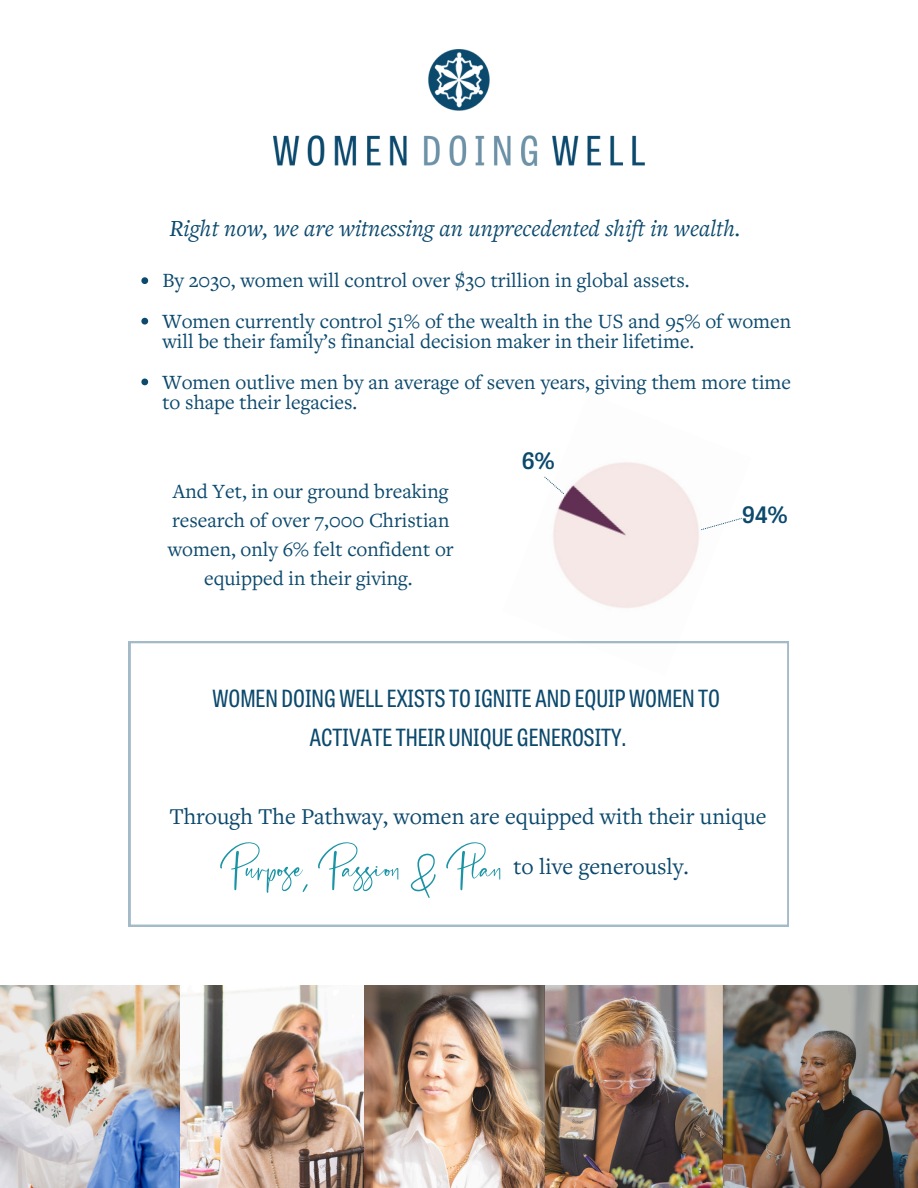
<style>
.page{position:relative;width:918px;height:1188px;background:#fff}
.page>*{position:absolute;margin:0;border:0;box-sizing:border-box;transform-origin:0 0}
.t1{font:67.8px "Hublland";color:#1a94a5}
.t2{font:italic 24px "Freight Text Pro";color:#0b496d}
.t3{font:23.55px/38.2px "Tablet Gothic Condensed";color:#0b496d;text-align:center}
.t4{font:23.55px "Freight Text Pro";color:#0b496d}
.t5{font:23.55px "Freight Text Pro";color:#1a94a5}
.t6{font:600 22.65px "Tablet Gothic";color:#0b496d}
.t7{font:21px/29.2px "Freight Text Pro";color:#0b496d}
.s1{color:#0b496d}
</style>
<div class="page">
<img style="left:372px;top:986px;width:546px;height:202px">
<img style="left:180px;top:986px;width:192px;height:202px">
<img style="left:273px;top:50px;width:371px;height:116px">
<img style="left:544px;top:462px;width:198px;height:146px">
<svg style="left:544px;top:477px;width:20px;height:17px"></svg>
<svg style="left:701px;top:518px;width:41px;height:12px"></svg>
<svg style="left:129px;top:641px;width:660px;height:286px"></svg>
<img style="left:0;top:986px;width:180px;height:202px">
<div style="left:227px;top:837px;width:283px;height:55px;background:#fff"></div>
<svg style="left:141px;top:277px;width:7px;height:7px"></svg>
<svg style="left:141px;top:318px;width:7px;height:7px"></svg>
<svg style="left:141px;top:379px;width:7px;height:6px"></svg>
<p class="t2" style="left:169px;top:212px;width:573px">Right now, we are witnessing an unprecedented shift in wealth.</p>
<p class="t7" style="left:162px;top:265px;width:529px">By 2030, women will control over $30 trillion in global assets.</p>
<h2 class="t7" style="left:162px;top:310px;width:630px;line-height:20.2px">Women currently control 51% of the wealth in the US and 95% of women will be their family’s financial decision maker in their lifetime.</h2>
<p class="t7" style="left:162px;top:371px;width:630px;line-height:20.2px">Women outlive men by an average of seven years, giving them more time to shape their legacies.</p>
<p class="t7" style="left:168px;top:476px;width:287px;text-align:center">And Yet, in our ground breaking research of over 7,000 Christian women, only 6% felt confident or equipped in their giving.</p>
<p class="t6" style="left:521px;top:451px;width:35px">6%</p>
<p class="t6" style="left:742px;top:505px;width:47px">94%</p>
<h4 class="t3" style="left:212px;top:683px;width:509px">WOMEN DOINGWELL EXISTS TO IGNITE AND EQUIPWOMEN TO<br>ACTIVATE THEIR UNIQUE GENEROSITY.</h4>
<p class="t4" style="left:169px;top:801px;width:599px">Through The Pathway, women are equipped with their unique</p>
<p class="t1" style="left:220px;top:830px;width:283px">Purpose, Passion &amp; Plan</p>
<p class="t5" style="left:253px;top:851px;width:438px">purpose, passion, and plan <span class="s1">to live generously.</span></p>
</div>
